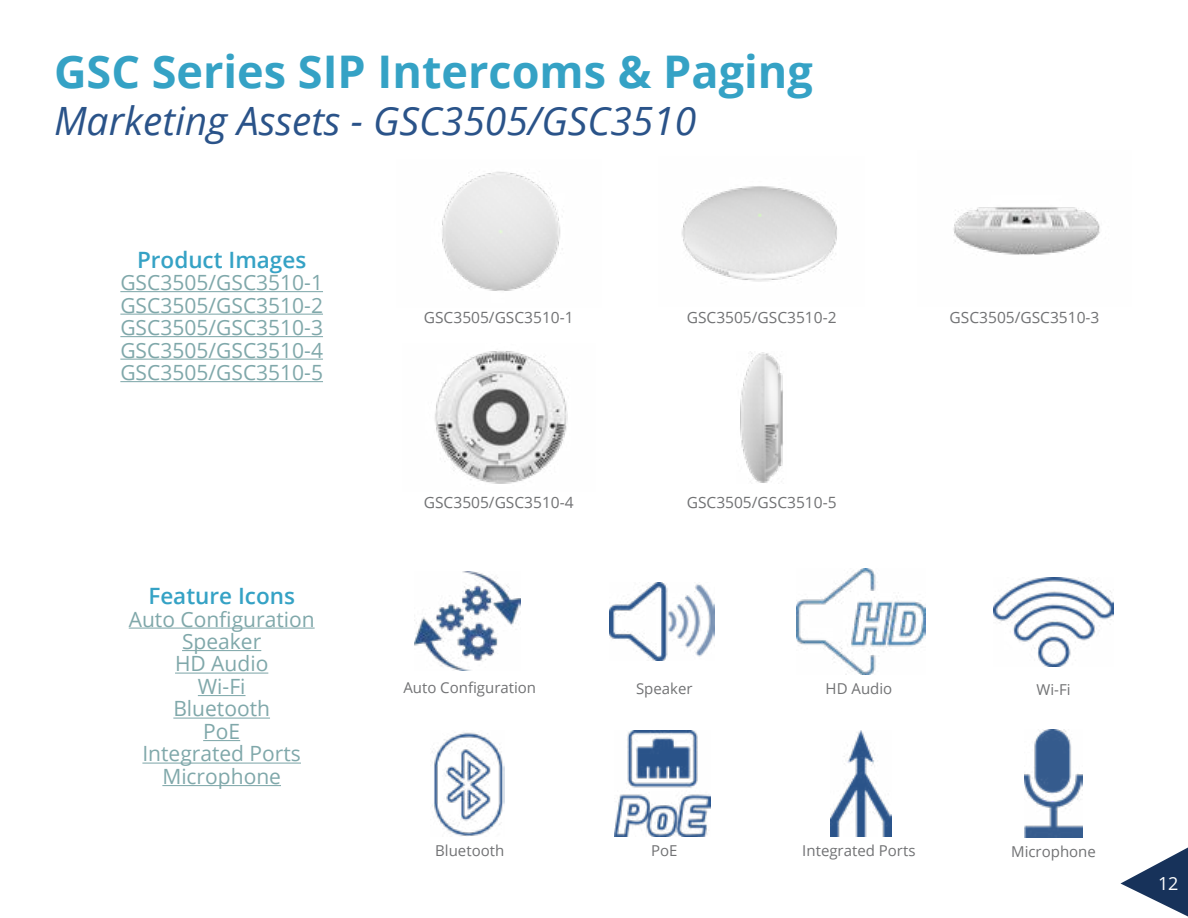
<style>
.page{position:relative;width:1188px;height:918px;background:#fff}
.page>*{position:absolute;margin:0;border:0;box-sizing:border-box;transform-origin:0 0}
.t1{font:700 45px "Open Sans";color:#35a2c5}
.t2{font:italic 39px "Open Sans";color:#2a5389}
.t3{font:600 22.5px "Open Sans";color:#35a2c5}
.t4{font:21px/22.5px "Open Sans";color:#80a8aa;text-align:justify}
.t5{font:18px "Open Sans";color:#fff}
.t6{font:15.6px "Open Sans";color:#717274}
.t7{font:15px "Open Sans";color:#717274}
</style>
<div class="page">
<svg style="left:1120px;top:848px;width:68px;height:68px"></svg>
<hr style="left:120px;top:291px;width:203px;height:1px;background:#80a8aa">
<hr style="left:120px;top:314px;width:203px;height:1px;background:#80a8aa">
<hr style="left:120px;top:336px;width:203px;height:1px;background:#80a8aa">
<hr style="left:120px;top:359px;width:203px;height:1px;background:#80a8aa">
<hr style="left:120px;top:381px;width:203px;height:1px;background:#80a8aa">
<img style="left:994px;top:577px;width:119px;height:89px">
<img style="left:797px;top:569px;width:129px;height:106px">
<img style="left:609px;top:583px;width:106px;height:78px">
<img style="left:681px;top:186px;width:156px;height:96px">
<img style="left:442px;top:171px;width:118px;height:120px">
<img style="left:953px;top:207px;width:147px;height:48px">
<img style="left:1024px;top:729px;width:59px;height:108px">
<img style="left:831px;top:730px;width:61px;height:106px">
<img style="left:614px;top:730px;width:96px;height:106px">
<img style="left:432px;top:732px;width:73px;height:104px">
<img style="left:415px;top:571px;width:105px;height:99px">
<img style="left:435px;top:351px;width:133px;height:133px">
<img style="left:740px;top:352px;width:43px;height:131px">
<hr style="left:129px;top:628px;width:186px;height:1px;background:#80a8aa">
<hr style="left:182px;top:650px;width:79px;height:1px;background:#80a8aa">
<hr style="left:175px;top:673px;width:93px;height:1px;background:#80a8aa">
<hr style="left:198px;top:695px;width:48px;height:1px;background:#80a8aa">
<hr style="left:173px;top:718px;width:97px;height:1px;background:#80a8aa">
<hr style="left:203px;top:740px;width:37px;height:1px;background:#80a8aa">
<hr style="left:142px;top:763px;width:159px;height:1px;background:#80a8aa">
<hr style="left:162px;top:785px;width:119px;height:1px;background:#80a8aa">
<h1 class="t1" style="left:54px;top:40px;width:760px">GSC Series SIP Intercoms &amp; Paging</h1>
<h2 class="t2" style="left:54px;top:94px;width:644px">Marketing Assets - GSC3505/GSC3510</h2>
<p class="t3" style="left:137px;top:244px;width:171px">Product Images</p>
<p class="t4" style="left:120px;top:271px;width:204px">GSC3505/GSC3510-1<br>GSC3505/GSC3510-2<br>GSC3505/GSC3510-3<br>GSC3505/GSC3510-4<br>GSC3505/GSC3510-5</p>
<p class="t3" style="left:148px;top:580px;width:148px">Feature Icons</p>
<p class="t4" style="left:129px;top:607px;width:187px;text-align:center">Auto Configuration<br>Speaker<br>HD Audio<br>Wi-Fi<br>Bluetooth<br>PoE<br>Integrated Ports<br>Microphone</p>
<p class="t6" style="left:424px;top:307px;width:151px">GSC3505/GSC3510-1</p>
<p class="t6" style="left:687px;top:307px;width:151px">GSC3505/GSC3510-2</p>
<p class="t6" style="left:950px;top:307px;width:151px">GSC3505/GSC3510-3</p>
<p class="t6" style="left:424px;top:491px;width:151px">GSC3505/GSC3510-4</p>
<p class="t6" style="left:687px;top:491px;width:151px">GSC3505/GSC3510-5</p>
<p class="t7" style="left:403px;top:678px;width:134px">Auto Configuration</p>
<p class="t7" style="left:636px;top:679px;width:58px">Speaker</p>
<p class="t7" style="left:826px;top:679px;width:68px">HD Audio</p>
<p class="t7" style="left:1037px;top:680px;width:36px">Wi-Fi</p>
<p class="t7" style="left:435px;top:840px;width:71px">Bluetooth</p>
<p class="t7" style="left:651px;top:840px;width:28px">PoE</p>
<p class="t7" style="left:802px;top:840px;width:115px">Integrated Ports</p>
<p class="t7" style="left:1011px;top:841px;width:86px">Microphone</p>
<p class="t5" style="left:1158px;top:871px;width:22px">12</p>
</div>
